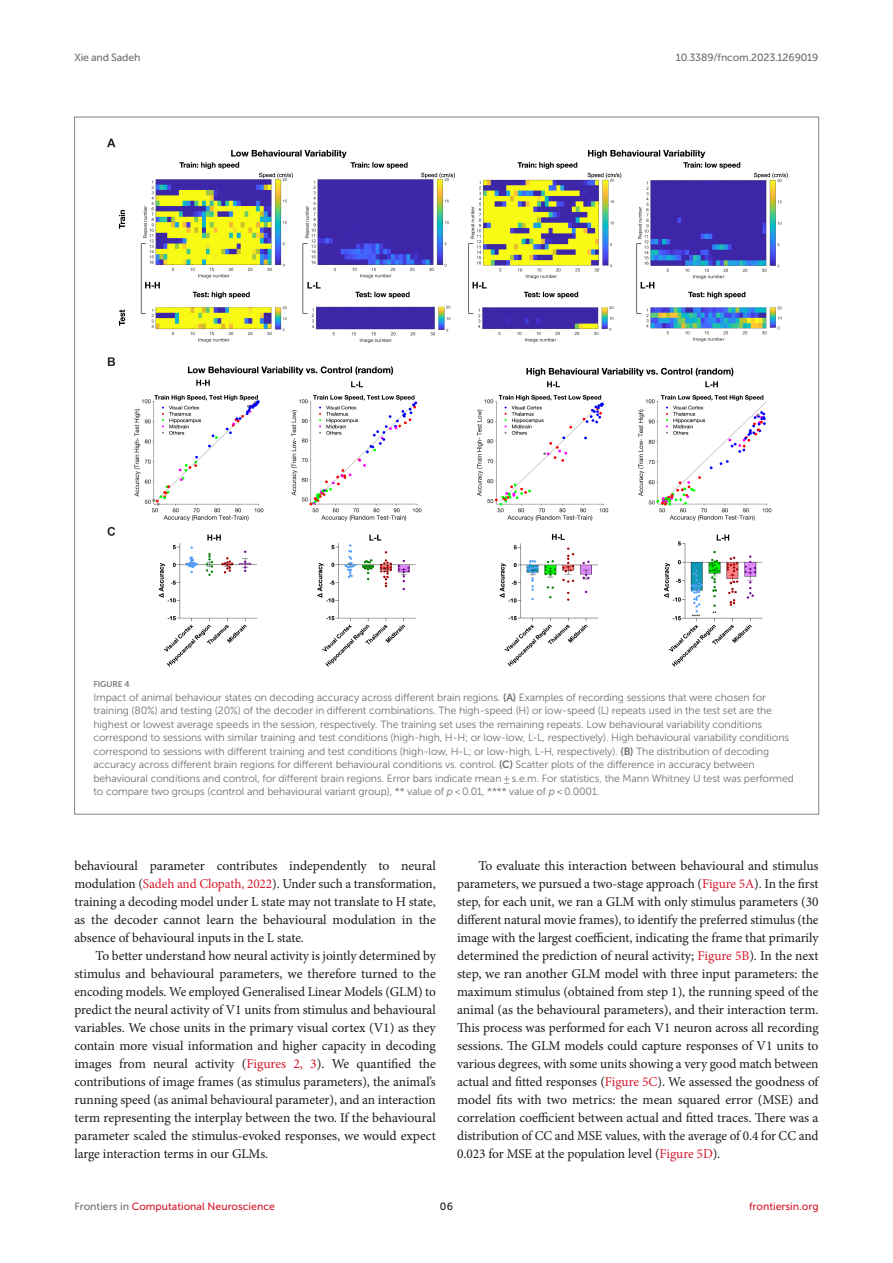
<style>
.page{position:relative;width:893px;height:1263px;background:#fff}
.page>*{position:absolute;margin:0;border:0;box-sizing:border-box;transform-origin:0 0}
.TEXT{font:13.5px/18px "Minion Pro";letter-spacing:-.005em;color:#1b1c1b;text-align:justify}
.TEXT_FLUSH{font:13.5px/18px "Minion Pro";letter-spacing:-.005em;color:#1b1c1b;text-align:justify}
.FIG_LEG{font:10.5px/13.5px "Museo Sans 300";letter-spacing:-.01em;color:#706f70}
.t1{font:10.5px "Museo Sans 500";color:#d51a2c}
.t2{font:10.5px "Museo Sans 500";letter-spacing:-.015em;color:#706f70}
.t3{font:10.5px "Museo Sans 500";color:#1b1c1b}
.FIG_HD{font:8.25px "Museo Sans 700";letter-spacing:-.01em;color:#7e7f7f}
.s1{font-family:"Museo Sans 700"}
.s2{font-style:italic}
.s3{color:#d51a2c}
.s4{color:#706f70}
</style>
<div class="page">
<img style="left:107px;top:138px;width:681px;height:529px">
<p class="t2" style="left:74px;top:51px;width:68px">Xie and Sadeh</p>
<p class="t2" style="left:676px;top:51px;width:144px">10.3389/fncom.2023.1269019</p>
<p class="FIG_HD" style="left:94px;top:680px;width:37px">FIGURE 4</p>
<p class="FIG_LEG" style="left:94px;top:690px;width:702px">Impact of animal behaviour states on decoding accuracy across different brain regions. <span class="s1">(A)</span> Examples of recording sessions that were chosen for training (80%) and testing (20%) of the decoder in different combinations. The high-speed (H) or low-speed (L) repeats used in the test set are the highest or lowest average speeds in the session, respectively. The training set uses the remaining repeats. Low behavioural variability conditions correspond to sessions with similar training and test conditions (high-high, H-H; or low-low, L-L, respectively). High behavioural variability conditions correspond to sessions with different training and test conditions (high-low, H-L; or low-high, L-H, respectively). <span class="s1">(B)</span> The distribution of decoding accuracy across different brain regions for different behavioural conditions vs. control. <span class="s1">(C)</span> Scatter plots of the difference in accuracy between behavioural conditions and control, for different brain regions. Error bars indicate mean ± s.e.m. For statistics, the Mann Whitney U test was performed to compare two groups (control and behavioural variant group), ** value of <span class="s2">p</span> &lt; 0.01, **** value of <span class="s2">p</span> &lt; 0.0001.</p>
<p class="TEXT_FLUSH" style="left:74px;top:857px;width:363px">behavioural parameter contributes independently to neural modulation (<span class="s3">Sadeh and Clopath, 2022</span>). Under such a transformation, training a decoding model under L state may not translate to H state, as the decoder cannot learn the behavioural modulation in the absence of behavioural inputs in the L state.</p>
<p class="TEXT" style="left:74px;top:947px;width:363px;text-indent:21px">To better understand how neural activity is jointly determined by stimulus and behavioural parameters, we therefore turned to the encoding models. We employed Generalised Linear Models (GLM) to predict the neural activity of V1 units from stimulus and behavioural variables. We chose units in the primary visual cortex (V1) as they contain more visual information and higher capacity in decoding images from neural activity (<span class="s3">Figures 2, 3</span>). We quantified the contributions of image frames (as stimulus parameters), the animal’s running speed (as animal behavioural parameter), and an interaction term representing the interplay between the two. If the behavioural parameter scaled the stimulus-evoked responses, we would expect large interaction terms in our GLMs.</p>
<p class="TEXT" style="left:457px;top:857px;width:363px;text-indent:21px">To evaluate this interaction between behavioural and stimulus parameters, we pursued a two-stage approach (<span class="s3">Figure 5A</span>). In the first step, for each unit, we ran a GLM with only stimulus parameters (30 different natural movie frames), to identify the preferred stimulus (the image with the largest coefficient, indicating the frame that primarily determined the prediction of neural activity; <span class="s3">Figure 5B</span>). In the next step, we ran another GLM model with three input parameters: the maximum stimulus (obtained from step 1), the running speed of the animal (as the behavioural parameters), and their interaction term.<br>This process was performed for each V1 neuron across all recording sessions. The GLM models could capture responses of V1 units to various degrees, with some units showing a very good match between actual and fitted responses (<span class="s3">Figure 5C</span>). We assessed the goodness of model fits with two metrics: the mean squared error (MSE) and correlation coefficient between actual and fitted traces. There was a distribution of CC and MSE values, with the average of 0.4 for CC and 0.023 for MSE at the population level (<span class="s3">Figure 5D</span>).</p>
<p class="t1" style="left:74px;top:1200px;width:202px"><span class="s4">Frontiers in</span> Computational Neuroscience</p>
<p class="t3" style="left:440px;top:1200px;width:15px">06</p>
<p class="t1" style="left:749px;top:1200px;width:71px">frontiersin.org</p>
</div>
